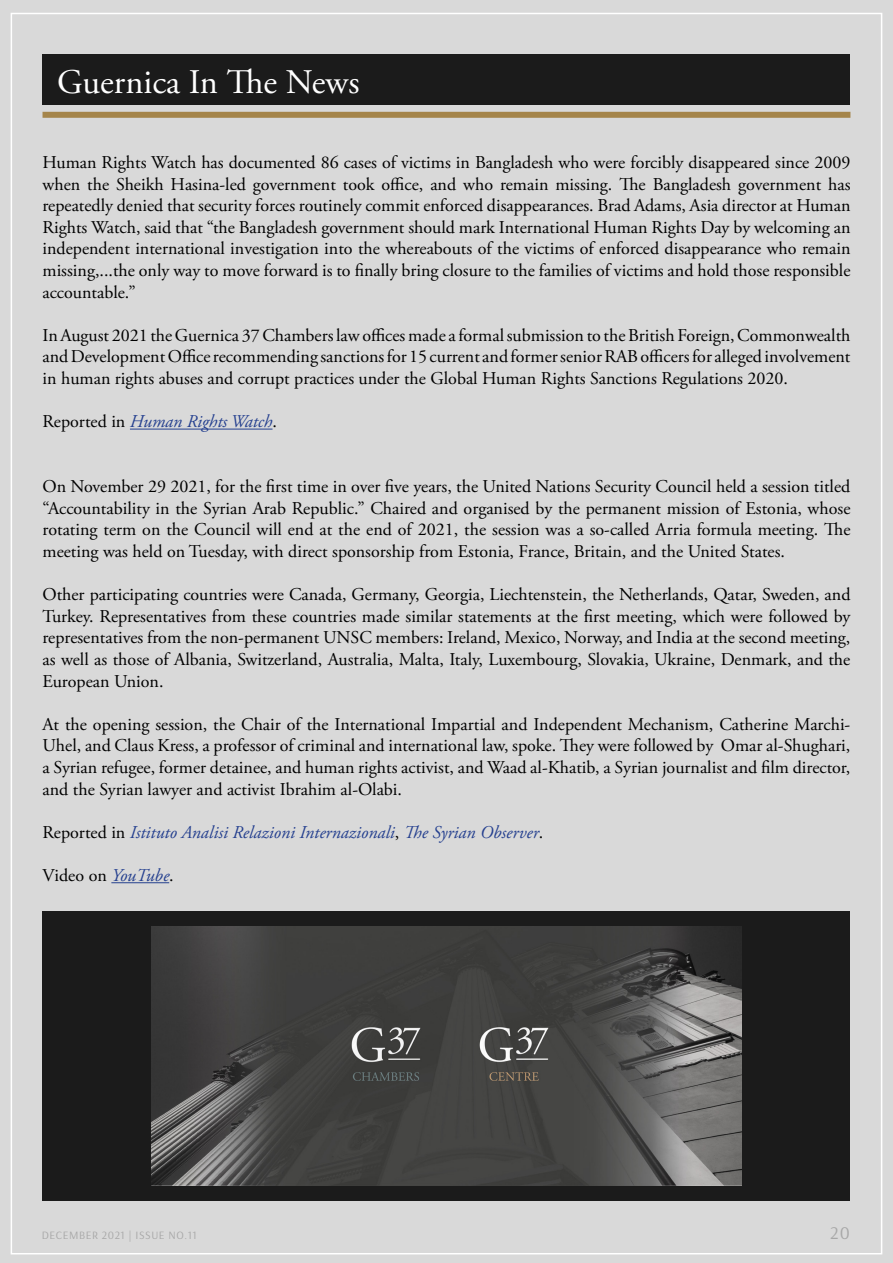
<style>
.page{position:relative;width:893px;height:1263px;background:#d7d7d7}
.page>*{position:absolute;margin:0;border:0;box-sizing:border-box;transform-origin:0 0}
.t1{font:34.5px "Adobe Garamond Pro";color:#fff}
.t2{font:18px/21.6px "Adobe Garamond Pro";color:#000;text-align:justify}
.t3{font:italic 18px "Adobe Garamond Pro";color:#25408f}
.t4{font:18px "Arsenal";color:#a7a7a7}
.t5{font:11.25px "Arsenal";letter-spacing:.05em;color:#a7a7a7}
.s1{font-style:normal;color:#000}
.s2{font-style:italic;color:#25408f}
</style>
<div class="page">
<div style="left:43px;top:54px;width:807px;height:51px;background:#1b1b1b"></div>
<div style="left:43px;top:112px;width:807px;height:6px;background:#a5854a"></div>
<div style="left:43px;top:911px;width:807px;height:290px;background:#1b1b1b"></div>
<img style="left:151px;top:926px;width:591px;height:259px">
<hr style="left:130px;top:429px;width:143px;height:1px;background:#25408f">
<hr style="left:111px;top:882px;width:58px;height:1px;background:#25408f">
<h1 class="t1" style="left:57px;top:61px;width:304px">Guernica In The News</h1>
<p class="t2" style="left:43px;top:152px;width:809px">Human Rights Watch has documented 86 cases of victims in Bangladesh who were forcibly disappeared since 2009 when the Sheikh Hasina-led government took office, and who remain missing. The Bangladesh government has repeatedly denied that security forces routinely commit enforced disappearances. Brad Adams, Asia director at Human Rights Watch, said that “the Bangladesh government should mark International Human Rights Day by welcoming an independent international investigation into the whereabouts of the victims of enforced disappearance who remain missing,...the only way to move forward is to finally bring closure to the families of victims and hold those responsible accountable.”</p>
<p class="t2" style="left:43px;top:325px;width:809px">In August 2021 the Guernica 37 Chambers law offices made a formal submission to the British Foreign, Commonwealth and Development Office recommending sanctions for 15 current and former senior RAB officers for alleged involvement in human rights abuses and corrupt practices under the Global Human Rights Sanctions Regulations 2020.</p>
<p class="t3" style="left:43px;top:411px;width:236px"><span class="s1">Reported in</span> Human Rights Watch<span class="s1">.</span></p>
<p class="t2" style="left:43px;top:476px;width:809px">On November 29 2021, for the first time in over five years, the United Nations Security Council held a session titled “Accountability in the Syrian Arab Republic.” Chaired and organised by the permanent mission of Estonia, whose rotating term on the Council will end at the end of 2021, the session was a so-called Arria formula meeting. The meeting was held on Tuesday, with direct sponsorship from Estonia, France, Britain, and the United States.</p>
<p class="t2" style="left:43px;top:584px;width:809px">Other participating countries were Canada, Germany, Georgia, Liechtenstein, the Netherlands, Qatar, Sweden, and Turkey. Representatives from these countries made similar statements at the first meeting, which were followed by representatives from the non-permanent UNSC members: Ireland, Mexico, Norway, and India at the second meeting, as well as those of Albania, Switzerland, Australia, Malta, Italy, Luxembourg, Slovakia, Ukraine, Denmark, and the European Union.</p>
<p class="t2" style="left:43px;top:714px;width:809px">At the opening session, the Chair of the International Impartial and Independent Mechanism, Catherine Marchi-Uhel, and Claus Kress, a professor of criminal and international law, spoke. They were followed by Omar al-Shughari, a Syrian refugee, former detainee, and human rights activist, and Waad al-Khatib, a Syrian journalist and film director, and the Syrian lawyer and activist Ibrahim al-Olabi.</p>
<p class="t3" style="left:43px;top:821px;width:502px"><span class="s1">Reported in</span> Istituto Analisi Relazioni Internazionali<span class="s1">,</span> The Syrian Observer<span class="s1">.</span></p>
<p class="t2" style="left:43px;top:865px;width:133px">Video on <span class="s2">YouTube</span>.</p>
<p class="t5" style="left:42px;top:1228px;width:156px">DECEMBER 2021 | ISSUE NO.11</p>
<p class="t4" style="left:830px;top:1222px;width:21px">20</p>
</div>
